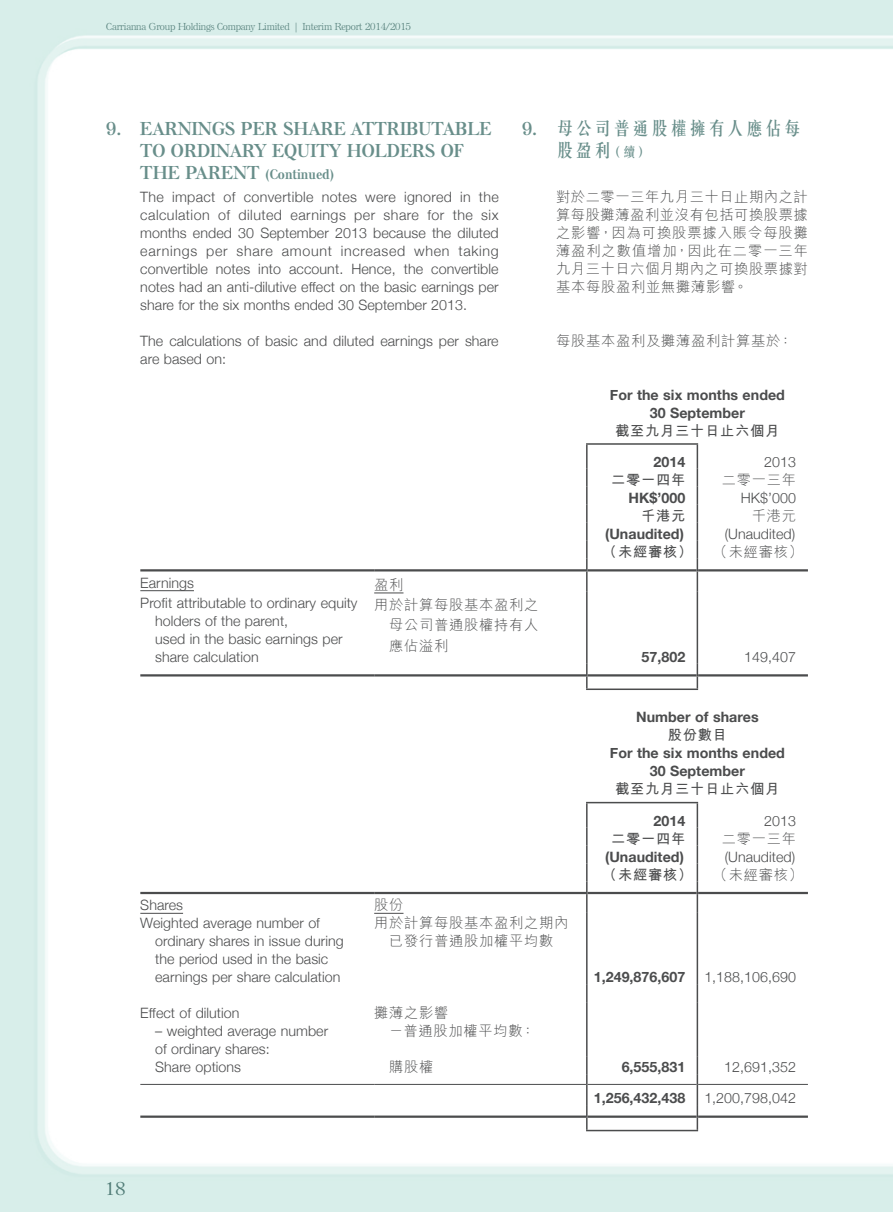
<style>
.page{position:relative;width:893px;height:1212px;background:#fff}
.page>*{position:absolute;margin:0;border:0;box-sizing:border-box;transform-origin:0 0}
.Heading_2{font:700 18px/21.8px "Else NPL Std";letter-spacing:.005em;color:#688e8a;text-align:center}
.C_Heading_2{font:500 18px/21.8px "C Song 3 HK";letter-spacing:.055em;color:#688e8a}
.t1{font:500 18px "Else NPL Std";color:#527d78}
.Body_Text{font:300 14.25px/18px "Helvetica Neue";letter-spacing:.005em;color:#4b4c4d}
.Body_Text-2{font:700 14.25px/18px "Helvetica Neue";letter-spacing:.005em;color:#4b4c4d;text-align:center}
.C_Body_Text{font:300 14.25px/18px "M Hei HK";letter-spacing:.055em;color:#4b4c4d;text-align:justify}
.Body_Text-3{font:300 14.25px/20.2px "M Hei HK";letter-spacing:.055em;color:#4b4c4d;text-align:justify}
.Body_Text-4{font:700 14.25px "M Hei HK";letter-spacing:.055em;color:#4b4c4d}
.Heading_2-2{font:700 13.5px "Else NPL Std";color:#688e8a}
.t2{font:300 9.75px "Else NPL Std";letter-spacing:-.02em;color:#527d78}
.s1{font-size:18px}
.s2{font-family:"Else NPL Std";font-weight:700}
.s3{font-size:13.5px}
</style>
<div class="page">
<img style="left:0;top:0;width:893px;height:1212px">
<hr style="left:586px;top:443px;width:112px;height:2px;background:#4b4c4d">
<hr style="left:586px;top:688px;width:112px;height:2px;background:#4b4c4d">
<svg style="left:586px;top:444px;width:112px;height:245px"></svg>
<hr style="left:586px;top:592px;width:2px;height:72px;background:#4b4c4d">
<hr style="left:697px;top:592px;width:1px;height:72px;background:#4b4c4d">
<hr style="left:140px;top:569px;width:234px;height:2px;background:#4b4c4d">
<hr style="left:374px;top:569px;width:212px;height:2px;background:#4b4c4d">
<hr style="left:588px;top:569px;width:109px;height:2px;background:#4b4c4d">
<hr style="left:698px;top:569px;width:110px;height:2px;background:#4b4c4d">
<hr style="left:140px;top:590px;width:54px;height:1px;background:#4b4c4d">
<svg style="left:374px;top:592px;width:29px;height:1px"></svg>
<hr style="left:140px;top:674px;width:234px;height:2px;background:#4b4c4d">
<hr style="left:374px;top:674px;width:212px;height:2px;background:#4b4c4d">
<hr style="left:588px;top:674px;width:109px;height:2px;background:#4b4c4d">
<hr style="left:698px;top:674px;width:110px;height:2px;background:#4b4c4d">
<hr style="left:586px;top:1130px;width:112px;height:1px;background:#4b4c4d">
<svg style="left:586px;top:802px;width:112px;height:328px"></svg>
<hr style="left:140px;top:892px;width:234px;height:2px;background:#4b4c4d">
<hr style="left:374px;top:892px;width:212px;height:2px;background:#4b4c4d">
<hr style="left:588px;top:892px;width:109px;height:2px;background:#4b4c4d">
<hr style="left:698px;top:892px;width:110px;height:2px;background:#4b4c4d">
<hr style="left:140px;top:913px;width:43px;height:1px;background:#4b4c4d">
<svg style="left:374px;top:913px;width:29px;height:1px"></svg>
<hr style="left:140px;top:1084px;width:234px;height:1px;background:#4b4c4d">
<hr style="left:374px;top:1084px;width:212px;height:1px;background:#4b4c4d">
<hr style="left:588px;top:1084px;width:109px;height:1px;background:#4b4c4d">
<hr style="left:698px;top:1084px;width:110px;height:1px;background:#4b4c4d">
<hr style="left:140px;top:1115px;width:234px;height:3px;background:#4b4c4d">
<hr style="left:374px;top:1115px;width:212px;height:3px;background:#4b4c4d">
<hr style="left:588px;top:1115px;width:109px;height:3px;background:#4b4c4d">
<hr style="left:698px;top:1115px;width:110px;height:3px;background:#4b4c4d">
<p class="t2" style="left:106px;top:21px;width:306px">Carrianna Group Holdings Company Limited | Interim Report 2014/2015</p>
<p class="Heading_2" style="left:106px;top:118px;width:387px">9. EARNINGS PER SHARE ATTRIBUTABLE<br>TO ORDINARY EQUITY HOLDERS OF</p>
<p class="Heading_2-2" style="left:140px;top:166px;width:195px"><span class="s1">THE PARENT</span> (Continued)</p>
<p class="Body_Text" style="left:140px;top:187px;width:360px;text-align:justify">The impact of convertible notes were ignored in the calculation of diluted earnings per share for the six months ended 30 September 2013 because the diluted earnings per share amount increased when taking convertible notes into account. Hence, the convertible notes had an anti-dilutive effect on the basic earnings per share for the six months ended 30 September 2013.</p>
<p class="Body_Text" style="left:140px;top:331px;width:360px">The calculations of basic and diluted earnings per share are based on:</p>
<p class="C_Heading_2" style="left:556px;top:117px;width:247px;text-indent:-34px"><span class="s2">9.</span> 母公司普通股權擁有人應佔每股盈利<span class="s3">（續）</span></p>
<p class="C_Body_Text" style="left:556px;top:187px;width:253px">對於二零一三年九月三十日止期內之計算每股攤薄盈利並沒有包括可換股票據之影響，因為可換股票據入賬令每股攤薄盈利之數值增加，因此在二零一三年九月三十日六個月期內之可換股票據對基本每股盈利並無攤薄影響。</p>
<p class="C_Body_Text" style="left:556px;top:331px;width:238px">每股基本盈利及攤薄盈利計算基於：</p>
<p class="Body_Text-2" style="left:610px;top:385px;width:177px">For the six months ended<br>30 September</p>
<p class="Body_Text-4" style="left:615px;top:420px;width:166px">截至九月三十日止六個月</p>
<p class="Body_Text-2" style="left:654px;top:452px;width:33px">2014</p>
<p class="Body_Text" style="left:764px;top:452px;width:33px">2013</p>
<p class="Body_Text-4" style="left:611px;top:469px;width:76px">二零一四年</p>
<p class="Body_Text-3" style="left:722px;top:469px;width:76px">二零一三年</p>
<p class="Body_Text-2" style="left:629px;top:488px;width:58px">HK$’000</p>
<p class="Body_Text" style="left:741px;top:488px;width:57px">HK$’000</p>
<p class="Body_Text-4" style="left:641px;top:505px;width:46px">千港元</p>
<p class="Body_Text-3" style="left:752px;top:505px;width:46px">千港元</p>
<p class="Body_Text-2" style="left:605px;top:524px;width:80px">(Unaudited)</p>
<p class="Body_Text" style="left:725px;top:524px;width:72px">(Unaudited)</p>
<p class="Body_Text-4" style="left:602px;top:541px;width:91px">（未經審核）</p>
<p class="Body_Text-3" style="left:713px;top:541px;width:91px">（未經審核）</p>
<p class="Body_Text" style="left:140px;top:573px;width:55px">Earnings</p>
<p class="Body_Text-3" style="left:374px;top:574px;width:31px">盈利</p>
<p class="Body_Text" style="left:155px;top:593px;width:204px;text-indent:-15px">Profit attributable to ordinary equity holders of the parent,<br>used in the basic earnings per share calculation</p>
<p class="Body_Text-3" style="left:389px;top:595px;width:151px;text-indent:-15px">用於計算每股基本盈利之母公司普通股權持有人應佔溢利</p>
<p class="Body_Text" style="left:140px;top:896px;width:44px">Shares</p>
<p class="Body_Text-3" style="left:374px;top:895px;width:31px">股份</p>
<p class="Body_Text" style="left:155px;top:914px;width:190px;text-indent:-15px">Weighted average number of ordinary shares in issue during the period used in the basic earnings per share calculation</p>
<p class="Body_Text-3" style="left:374px;top:914px;width:196px;line-height:18px;text-align:center">用於計算每股基本盈利之期內已發行普通股加權平均數</p>
<p class="Body_Text" style="left:140px;top:1004px;width:101px">Effect of dilution</p>
<p class="Body_Text" style="left:155px;top:1022px;width:175px">– weighted average number of ordinary shares:</p>
<p class="Body_Text-3" style="left:389px;top:1004px;width:148px;line-height:18px;text-indent:-15px">攤薄之影響<br>－普通股加權平均數：</p>
<p class="Body_Text-2" style="left:642px;top:647px;width:45px">57,802</p>
<p class="Body_Text" style="left:744px;top:647px;width:53px">149,407</p>
<p class="Body_Text-2" style="left:636px;top:708px;width:124px">Number of shares</p>
<p class="Body_Text-4" style="left:668px;top:725px;width:61px">股份數目</p>
<p class="Body_Text-2" style="left:610px;top:744px;width:177px">For the six months ended<br>30 September</p>
<p class="Body_Text-4" style="left:615px;top:779px;width:166px">截至九月三十日止六個月</p>
<p class="Body_Text-2" style="left:654px;top:811px;width:33px">2014</p>
<p class="Body_Text" style="left:764px;top:811px;width:33px">2013</p>
<p class="Body_Text-4" style="left:611px;top:828px;width:76px">二零一四年</p>
<p class="Body_Text-3" style="left:722px;top:828px;width:76px">二零一三年</p>
<p class="Body_Text-2" style="left:605px;top:847px;width:80px">(Unaudited)</p>
<p class="Body_Text" style="left:725px;top:847px;width:72px">(Unaudited)</p>
<p class="Body_Text-4" style="left:602px;top:864px;width:91px">（未經審核）</p>
<p class="Body_Text-3" style="left:713px;top:864px;width:91px">（未經審核）</p>
<p class="Body_Text-2" style="left:594px;top:968px;width:93px">1,249,876,607</p>
<p class="Body_Text" style="left:704px;top:968px;width:93px">1,188,106,690</p>
<p class="t1" style="left:105px;top:1178px;width:22px">18</p>
<p class="Body_Text" style="left:155px;top:1058px;width:87px">Share options</p>
<p class="Body_Text-3" style="left:389px;top:1057px;width:46px">購股權</p>
<p class="Body_Text-2" style="left:622px;top:1058px;width:65px">6,555,831</p>
<p class="Body_Text" style="left:724px;top:1058px;width:73px">12,691,352</p>
<p class="Body_Text-2" style="left:594px;top:1089px;width:93px">1,256,432,438</p>
<p class="Body_Text" style="left:704px;top:1089px;width:93px">1,200,798,042</p>
</div>
